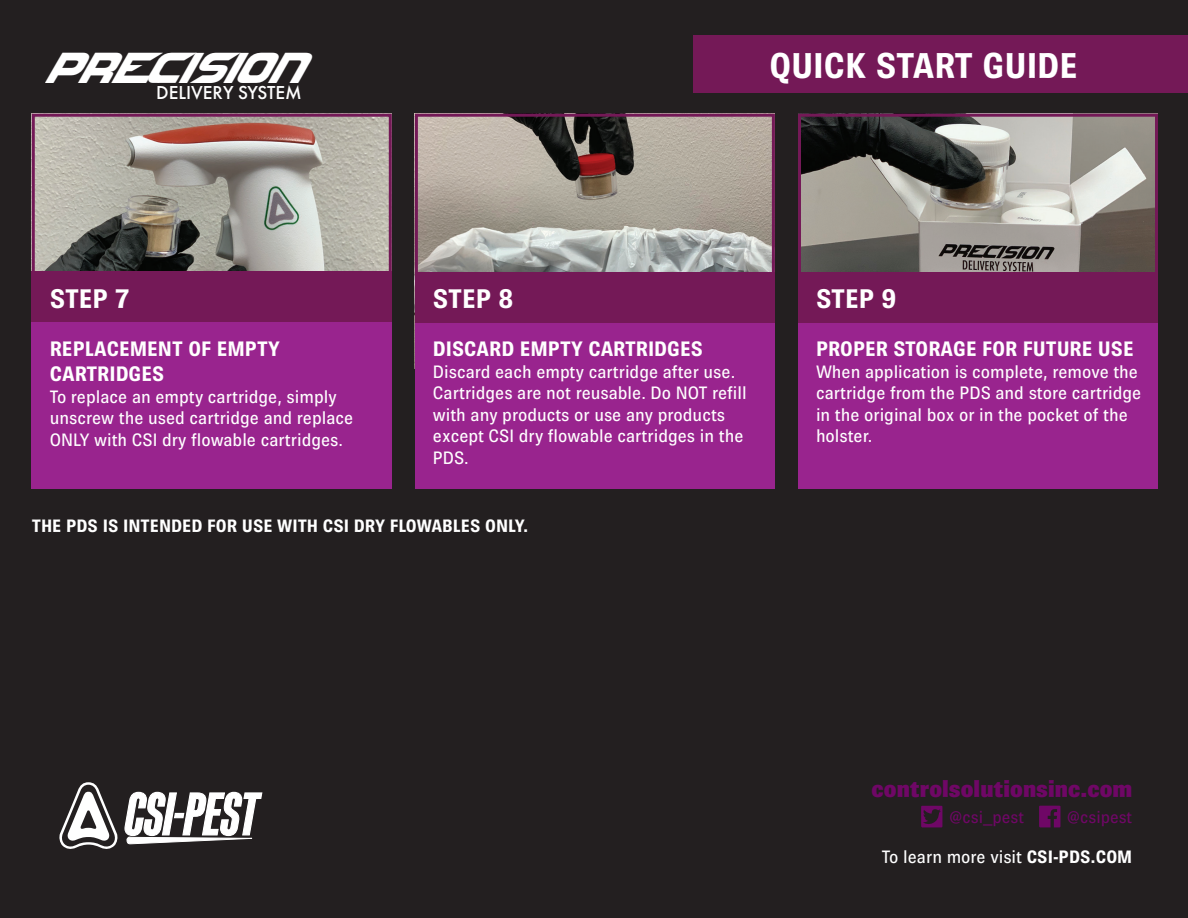
<style>
.page{position:relative;width:1188px;height:918px;background:#231f20}
.page>*{position:absolute;margin:0;border:0;box-sizing:border-box;transform-origin:0 0}
.t1{font:46.8px "NF Sfont";color:#fff}
.t2{font:700 36px "Brown Pro";color:#fff}
.t3{font:700 27px "Brown Pro";color:#fff}
.t4{font:900 24px "Brown Pro";color:#6f0766}
.t5{font:700 21px/25.2px "Brown Pro";color:#fff}
.t6{font:500 19.5px "Futura PT";color:#fff}
.t7{font:500 18px/21.6px "Brown Pro";color:#fff}
.t8{font:700 18px "Brown Pro";color:#fff}
.t9{font:500 17.1px "Brown Pro";color:#6f0766}
.s1{font-weight:700}
</style>
<div class="page">
<div style="left:693px;top:35px;width:495px;height:58px;background:#741957"></div>
<img style="left:36px;top:118px;width:352px;height:154px">
<div style="left:32px;top:114px;width:360px;height:183px;border:3px solid #741957"></div>
<div style="left:32px;top:273px;width:360px;height:216px;background:#99248e"></div>
<div style="left:32px;top:272px;width:360px;height:50px;background:#741957"></div>
<img style="left:419px;top:118px;width:352px;height:154px">
<div style="left:415px;top:114px;width:360px;height:255px;border:3px solid #741957"></div>
<div style="left:415px;top:273px;width:360px;height:216px;background:#99248e"></div>
<div style="left:415px;top:272px;width:360px;height:51px;background:#741957"></div>
<img style="left:802px;top:118px;width:352px;height:154px">
<div style="left:798px;top:114px;width:360px;height:255px;border:3px solid #741957"></div>
<div style="left:798px;top:273px;width:360px;height:216px;background:#99248e"></div>
<div style="left:798px;top:272px;width:360px;height:51px;background:#741957"></div>
<svg style="left:921px;top:806px;width:22px;height:21px"></svg>
<svg style="left:1039px;top:806px;width:22px;height:21px"></svg>
<svg style="left:59px;top:782px;width:59px;height:67px"></svg>
<svg style="left:124px;top:791px;width:138px;height:53px"></svg>
<h1 class="t1" style="left:45px;top:47px;width:258px">PRECISION</h1>
<p class="t6" style="left:156px;top:81px;width:147px">DELIVERY SYSTEM</p>
<h2 class="t2" style="left:769px;top:46px;width:310px">QUICK START GUIDE</h2>
<h3 class="t3" style="left:50px;top:283px;width:81px">STEP 7</h3>
<h3 class="t3" style="left:433px;top:283px;width:82px">STEP 8</h3>
<h3 class="t3" style="left:816px;top:283px;width:82px">STEP 9</h3>
<p class="t5" style="left:50px;top:336px;width:232px">REPLACEMENT OF EMPTY<br>CARTRIDGES</p>
<p class="t7" style="left:50px;top:386px;width:305px">To replace an empty cartridge, simply unscrew the used cartridge and replace<br>ONLY with CSI dry flowable cartridges.</p>
<p class="t5" style="left:433px;top:336px;width:272px">DISCARD EMPTY CARTRIDGES</p>
<p class="t7" style="left:433px;top:361px;width:315px">Discard each empty cartridge after use.<br>Cartridges are not reusable. Do NOT refill with any products or use any products except CSI dry flowable cartridges in the PDS.</p>
<p class="t5" style="left:816px;top:336px;width:319px">PROPER STORAGE FOR FUTURE USE</p>
<p class="t7" style="left:816px;top:361px;width:327px">When application is complete, remove the cartridge from the PDS and store cartridge in the original box or in the pocket of the holster.</p>
<p class="t8" style="left:32px;top:516px;width:498px">THE PDS IS INTENDED FOR USE WITH CSI DRY FLOWABLES ONLY.</p>
<h3 class="t4" style="left:872px;top:775px;width:262px">controlsolutionsinc.com</h3>
<p class="t9" style="left:949px;top:808px;width:76px">@csi_pest</p>
<p class="t9" style="left:1067px;top:808px;width:67px">@csipest</p>
<p class="t7" style="left:882px;top:846px;width:252px">To learn more visit <span class="s1">CSI-PDS.COM</span></p>
</div>
